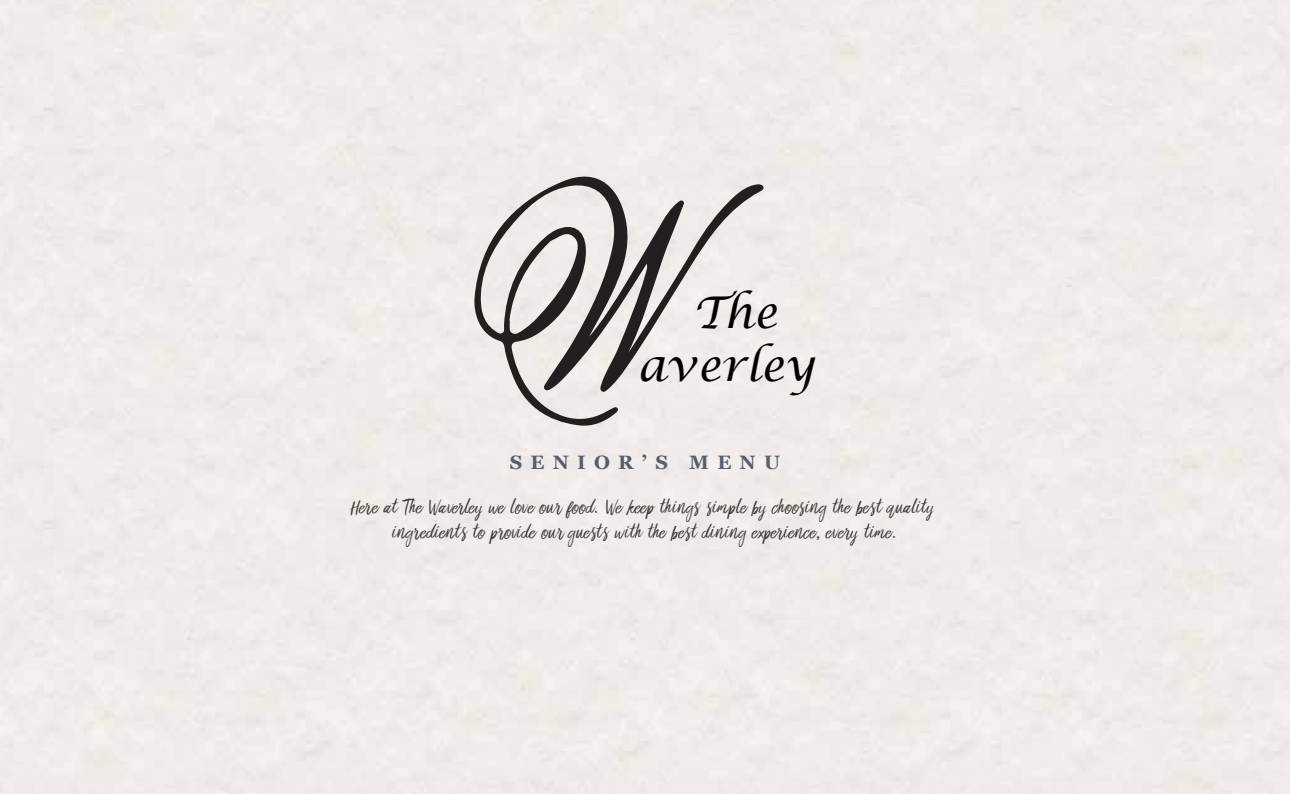
<style>
.page{position:relative;width:1290px;height:794px;background:#fff}
.page>*{position:absolute;margin:0;border:0;box-sizing:border-box;transform-origin:0 0}
.t1{font:italic 43.75px "Lucida Calligraphy";color:#010101}
.t2{font:21px/25.2px "Bringshoot";letter-spacing:.025em;color:#3d3d3c;text-align:center}
.t3{font:700 19.43px "Georgia";letter-spacing:.425em;color:#546070}
</style>
<div class="page">
<svg style="left:473px;top:166px;width:291px;height:261px;background:#cdc8c5"></svg>
<h1 class="t1" style="left:693px;top:286px;width:86px">The</h1>
<h1 class="t1" style="left:637px;top:339px;width:179px">averley</h1>
<p class="t3" style="left:510px;top:447px;width:272px">SENIOR’S MENU</p>
<p class="t2" style="left:351px;top:496px;width:585px">Here at The Waverley we love our food. We keep things simple by choosing the best quality ingredients to provide our guests with the best dining experience, every time.</p>
</div>
